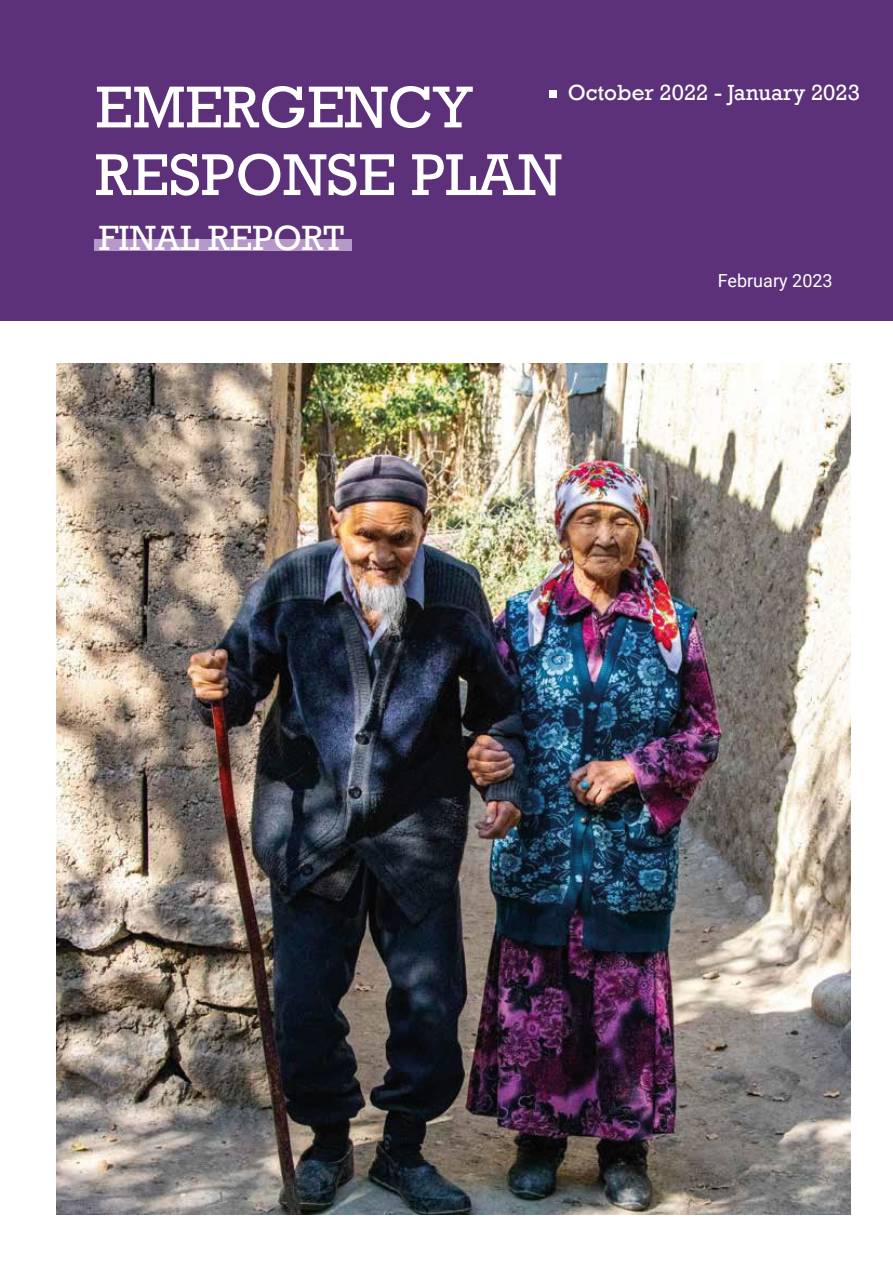
<style>
.page{position:relative;width:893px;height:1263px;background:#fff}
.page>*{position:absolute;margin:0;border:0;box-sizing:border-box;transform-origin:0 0}
.t1{font:60px/67.7px "Rockwell";color:#fff}
.t2{font:36px "Rockwell";color:#fff}
.t3{font:22.5px "Rockwell";color:#fff}
.t4{font:18px "Roboto";color:#fff}
</style>
<div class="page">
<div style="left:0;top:0;width:893px;height:321px;background:#5d317a"></div>
<div style="left:95px;top:239px;width:257px;height:12px;background:#b599c8"></div>
<div style="left:549px;top:90px;width:8px;height:7px;background:#fff"></div>
<img style="left:56px;top:364px;width:795px;height:850px">
<h1 class="t1" style="left:95px;top:74px;width:468px">EMERGENCY<br>RESPONSE PLAN</h1>
<p class="t3" style="left:568px;top:79px;width:294px">October 2022 - January 2023</p>
<h2 class="t2" style="left:99px;top:218px;width:247px">FINAL REPORT</h2>
<p class="t4" style="left:718px;top:268px;width:116px">February 2023</p>
</div>
